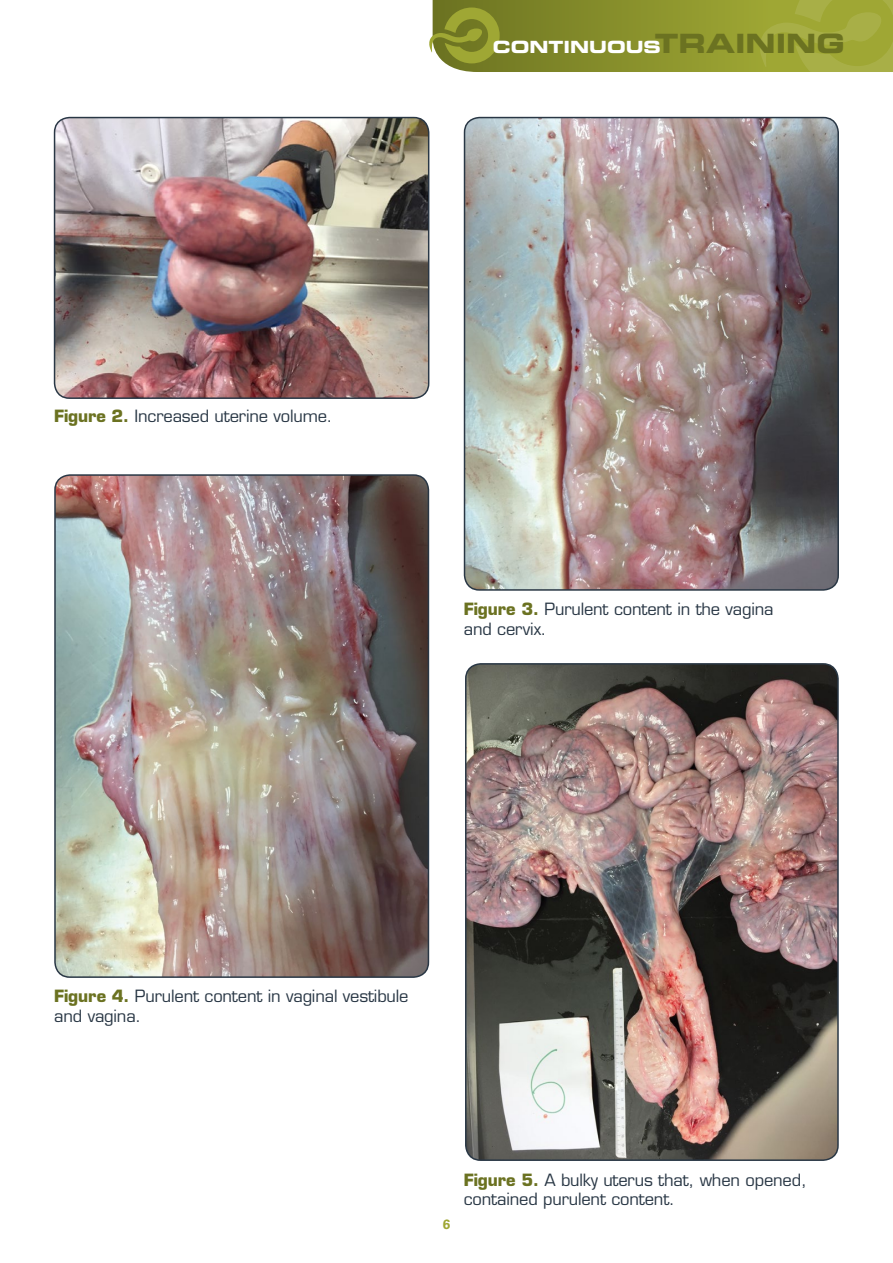
<style>
.page{position:relative;width:893px;height:1263px;background:#fff}
.page>*{position:absolute;margin:0;border:0;box-sizing:border-box;transform-origin:0 0}
.t1{font:16.8px "Eurostile LT Std Bold Ex 2";color:#fff}
.MSD_Pie_de_foto{font:16.5px/19.5px "Eurostile LT Std";letter-spacing:-.01em;color:#293745}
.t2{font:700 13.5px "Univers LT Std";color:#9fa734}
.s1{font-size:26.55px;color:#6b7221}
.s2{font-weight:700;color:#6b7221}
</style>
<div class="page">
<svg style="left:429px;top:0;width:464px;height:72px;background:#919934"></svg>
<img style="left:55px;top:118px;width:374px;height:280px">
<div style="left:54px;top:117px;width:375px;height:282px;border:2px solid #293745;border-radius:15px"></div>
<img style="left:464px;top:118px;width:373px;height:471px">
<div style="left:464px;top:117px;width:375px;height:474px;border:2px solid #293745;border-radius:15px"></div>
<img style="left:56px;top:476px;width:372px;height:500px">
<div style="left:54px;top:474px;width:375px;height:504px;border:2px solid #293745;border-radius:15px"></div>
<img style="left:467px;top:665px;width:370px;height:494px">
<div style="left:465px;top:663px;width:374px;height:498px;border:2px solid #293745;border-radius:15px"></div>
<p class="t1" style="left:493px;top:35px;width:353px">CONTINUOUS<span class="s1">TRAINING</span></p>
<p class="MSD_Pie_de_foto" style="left:54px;top:407px;width:280px"><span class="s2">Figure 2.</span> Increased uterine volume.</p>
<p class="MSD_Pie_de_foto" style="left:464px;top:599px;width:311px"><span class="s2">Figure 3.</span> Purulent content in the vagina and cervix.</p>
<p class="MSD_Pie_de_foto" style="left:54px;top:986px;width:356px"><span class="s2">Figure 4.</span> Purulent content in vaginal vestibule and vagina.</p>
<p class="t2" style="left:443px;top:1217px;width:9px">6</p>
<p class="MSD_Pie_de_foto" style="left:464px;top:1170px;width:344px"><span class="s2">Figure 5.</span> A bulky uterus that, when opened, contained purulent content.</p>
</div>
